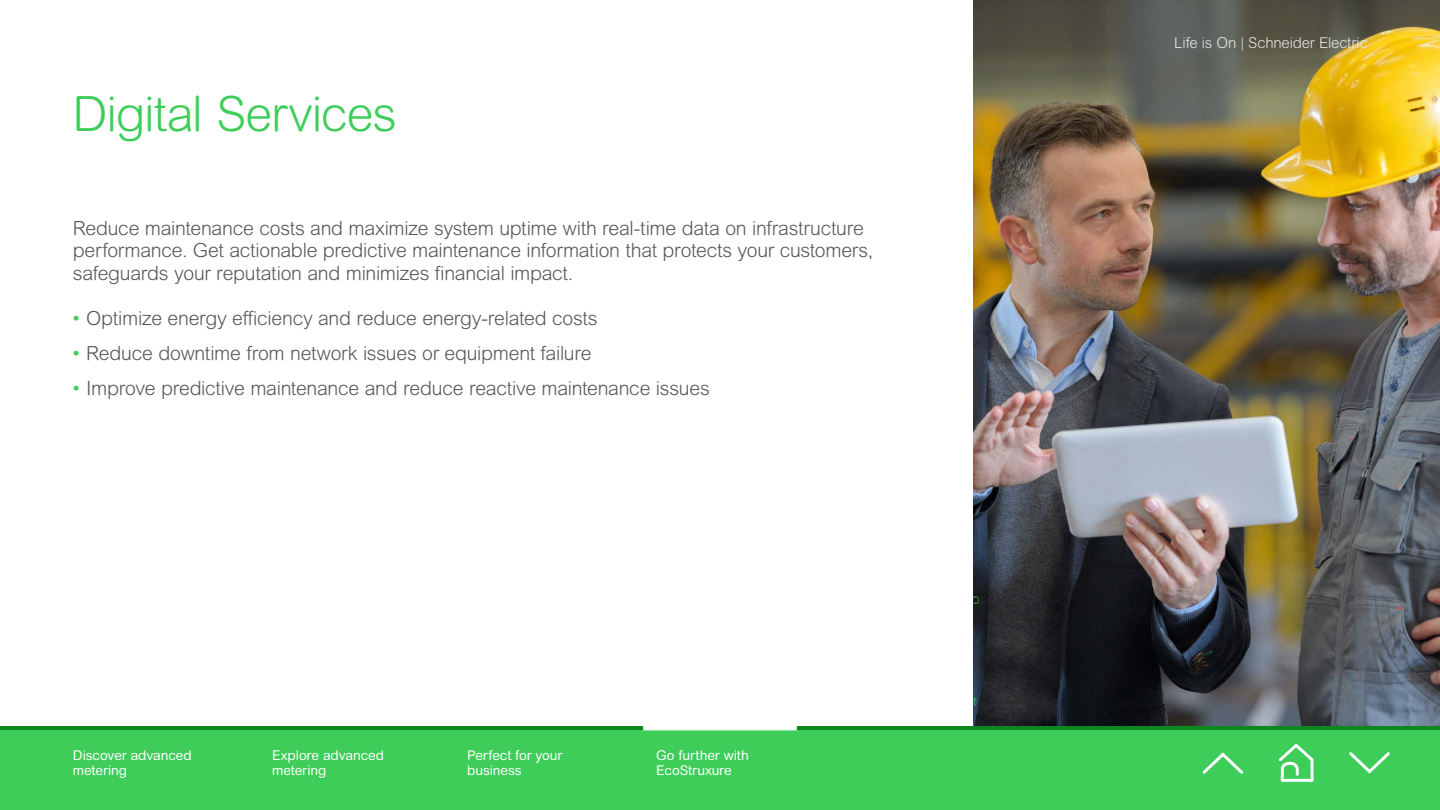
<style>
.page{position:relative;width:1440px;height:810px;background:#fff}
.page>*{position:absolute;margin:0;border:0;box-sizing:border-box;transform-origin:0 0}
.t1{font:300 48.75px "Arial Rounded MT Pro";letter-spacing:-.025em;color:#3dcd58}
.t2{font:300 19.5px/22.5px "Arial Rounded MT Pro";letter-spacing:-.015em;color:#575756}
.t3{font:300 15px "Arial Rounded MT Pro";letter-spacing:-.01em;color:#e6e7e8}
.t4{font:13.5px/15.8px "Arial Rounded MT Pro";letter-spacing:-.005em;color:#fff}
.s1{font-weight:400;color:#3dcd58}
</style>
<div class="page">
<div style="left:0;top:726px;width:1440px;height:84px;background:#3dcd58"></div>
<hr style="left:0;top:726px;width:1440px;height:4px;background:#0c881e">
<svg style="left:1279px;top:744px;width:35px;height:38px"></svg>
<svg style="left:1202px;top:752px;width:42px;height:22px"></svg>
<svg style="left:1349px;top:752px;width:41px;height:22px"></svg>
<svg style="left:644px;top:726px;width:152px;height:4px"></svg>
<img style="left:973px;top:0;width:467px;height:726px">
<h1 class="t1" style="left:72px;top:85px;width:326px">Digital Services</h1>
<p class="t2" style="left:73px;top:218px;width:802px">Reduce maintenance costs and maximize system uptime with real-time data on infrastructure performance. Get actionable predictive maintenance information that protects your customers, safeguards your reputation and minimizes financial impact.</p>
<p class="t2" style="left:73px;top:308px;width:526px"><span class="s1">•</span> Optimize energy efficiency and reduce energy-related costs</p>
<p class="t2" style="left:73px;top:343px;width:520px"><span class="s1">•</span> Reduce downtime from network issues or equipment failure</p>
<p class="t2" style="left:73px;top:378px;width:639px"><span class="s1">•</span> Improve predictive maintenance and reduce reactive maintenance issues</p>
<p class="t4" style="left:73px;top:747px;width:120px">Discover advanced metering</p>
<p class="t4" style="left:272px;top:747px;width:113px">Explore advanced metering</p>
<p class="t4" style="left:467px;top:747px;width:97px">Perfect for your business</p>
<p class="t4" style="left:656px;top:747px;width:94px">Go further with<br>EcoStruxure</p>
<p class="t3" style="left:1174px;top:34px;width:195px">Life is On | Schneider Electric</p>
</div>
